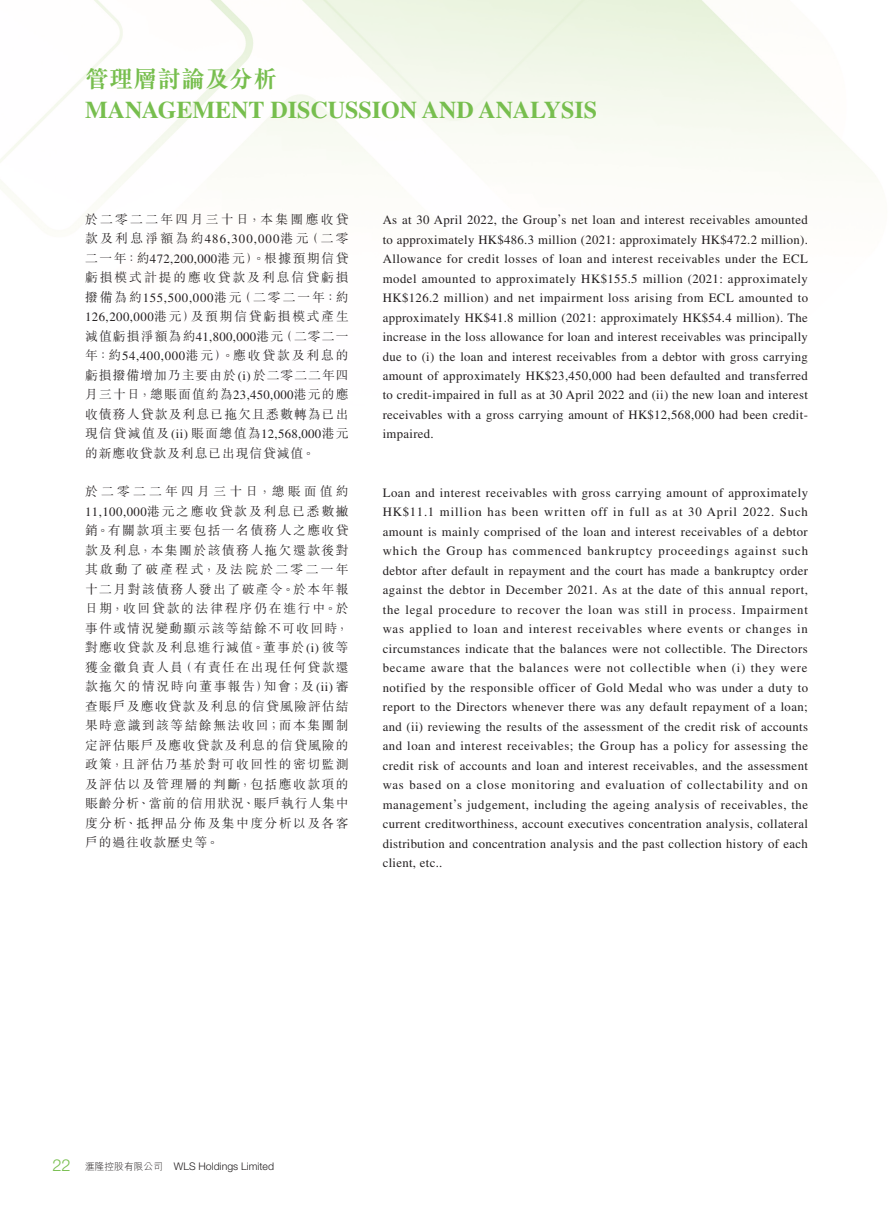
<style>
.page{position:relative;width:893px;height:1212px;background:#fff}
.page>*{position:absolute;margin:0;border:0;box-sizing:border-box;transform-origin:0 0}
.t1{font:700 24px "Times LT Std";color:#77be4e}
.t2{font:700 24px "M Sung HK";color:#77be4e}
.t3{font:12.75px/19.5px "Times LT Std";letter-spacing:.025em;color:#231f20;text-align:justify}
.t4{font:300 12.75px/19.5px "M Sung HK";letter-spacing:.085em;color:#231f20;text-align:justify}
.t5{font:300 10.5px "Helvetica Neue LT Std";color:#231f20}
.s1{font-family:"Times LT Std";font-weight:400}
.s2{font-family:"M Sung HK";font-weight:300}
.s3{font-size:16.5px;color:#77be4e}
.s4{font-family:"M Hei HK";font-size:9.75px}
</style>
<div class="page">
<h1 class="t2" style="left:85px;top:67px;width:193px">管理層討論及分析</h1>
<h1 class="t1" style="left:85px;top:96px;width:514px">MANAGEMENT DISCUSSION AND ANALYSIS</h1>
<p class="t4" style="left:85px;top:209px;width:265px">於二零二二年四月三十日，本集團應收貸款及利息淨額為約<span class="s1">486,300,000</span>港元（二零二一年：約<span class="s1">472,200,000</span>港元）。根據預期信貸虧損模式計提的應收貸款及利息信貸虧損撥備為約<span class="s1">155,500,000</span>港元（二零二一年：約<span class="s1">126,200,000</span>港元）及預期信貸虧損模式產生減值虧損淨額為約<span class="s1">41,800,000</span>港元（二零二一年：約<span class="s1">54,400,000</span>港元）。應收貸款及利息的虧損撥備增加乃主要由於<span class="s1">(i)</span>於二零二二年四月三十日，總賬面值約為<span class="s1">23,450,000</span>港元的應收債務人貸款及利息已拖欠且悉數轉為已出</p>
<p class="t3" style="left:85px;top:424px;width:265px"><span class="s2">現信貸減值及</span> (ii) <span class="s2">賬面總值為</span>12,568,000<span class="s2">港元</span></p>
<p class="t4" style="left:85px;top:443px;width:231px">的新應收貸款及利息已出現信貸減值。</p>
<p class="t4" style="left:85px;top:481px;width:265px">於二零二二年四月三十日，總賬面值約<span class="s1">11,100,000</span>港元之應收貸款及利息已悉數撇銷。有關款項主要包括一名債務人之應收貸款及利息，本集團於該債務人拖欠還款後對其啟動了破產程式，及法院於二零二一年十二月對該債務人發出了破產令。於本年報日期，收回貸款的法律程序仍在進行中。於事件或情況變動顯示該等結餘不可收回時，對應收貸款及利息進行減值。董事於<span class="s1">(i)</span>彼等獲金徽負責人員（有責任在出現任何貸款還款拖欠的情況時向董事報告）知會；及<span class="s1">(ii)</span>審查賬戶及應收貸款及利息的信貸風險評估結果時意識到該等結餘無法收回；而本集團制定評估賬戶及應收貸款及利息的信貸風險的政策，且評估乃基於對可收回性的密切監測及評估以及管理層的判斷，包括應收款項的賬齡分析、當前的信用狀況、賬戶執行人集中度分析、抵押品分佈及集中度分析以及各客戶的過往收款歷史等。</p>
<p class="t3" style="left:383px;top:210px;width:427px">As at 30 April 2022, the Group’s net loan and interest receivables amounted to approximately HK$486.3 million (2021: approximately HK$472.2 million).<br>Allowance for credit losses of loan and interest receivables under the ECL model amounted to approximately HK$155.5 million (2021: approximately HK$126.2 million) and net impairment loss arising from ECL amounted to approximately HK$41.8 million (2021: approximately HK$54.4 million). The increase in the loss allowance for loan and interest receivables was principally due to (i) the loan and interest receivables from a debtor with gross carrying amount of approximately HK$23,450,000 had been defaulted and transferred to credit-impaired in full as at 30 April 2022 and (ii) the new loan and interest receivables with a gross carrying amount of HK$12,568,000 had been credit&shy;impaired.</p>
<p class="t3" style="left:383px;top:482px;width:427px">Loan and interest receivables with gross carrying amount of approximately HK$11.1 million has been written off in full as at 30 April 2022. Such amount is mainly comprised of the loan and interest receivables of a debtor which the Group has commenced bankruptcy proceedings against such debtor after default in repayment and the court has made a bankruptcy order against the debtor in December 2021. As at the date of this annual report, the legal procedure to recover the loan was still in process. Impairment was applied to loan and interest receivables where events or changes in circumstances indicate that the balances were not collectible. The Directors became aware that the balances were not collectible when (i) they were notified by the responsible officer of Gold Medal who was under a duty to report to the Directors whenever there was any default repayment of a loan; and (ii) reviewing the results of the assessment of the credit risk of accounts and loan and interest receivables; the Group has a policy for assessing the credit risk of accounts and loan and interest receivables, and the assessment was based on a close monitoring and evaluation of collectability and on management’s judgement, including the ageing analysis of receivables, the current creditworthiness, account executives concentration analysis, collateral distribution and concentration analysis and the past collection history of each client, etc..</p>
<p class="t5" style="left:52px;top:1160px;width:223px"><span class="s3">22</span> <span class="s4">滙隆控股有限公司</span> WLS Holdings Limited</p>
</div>
